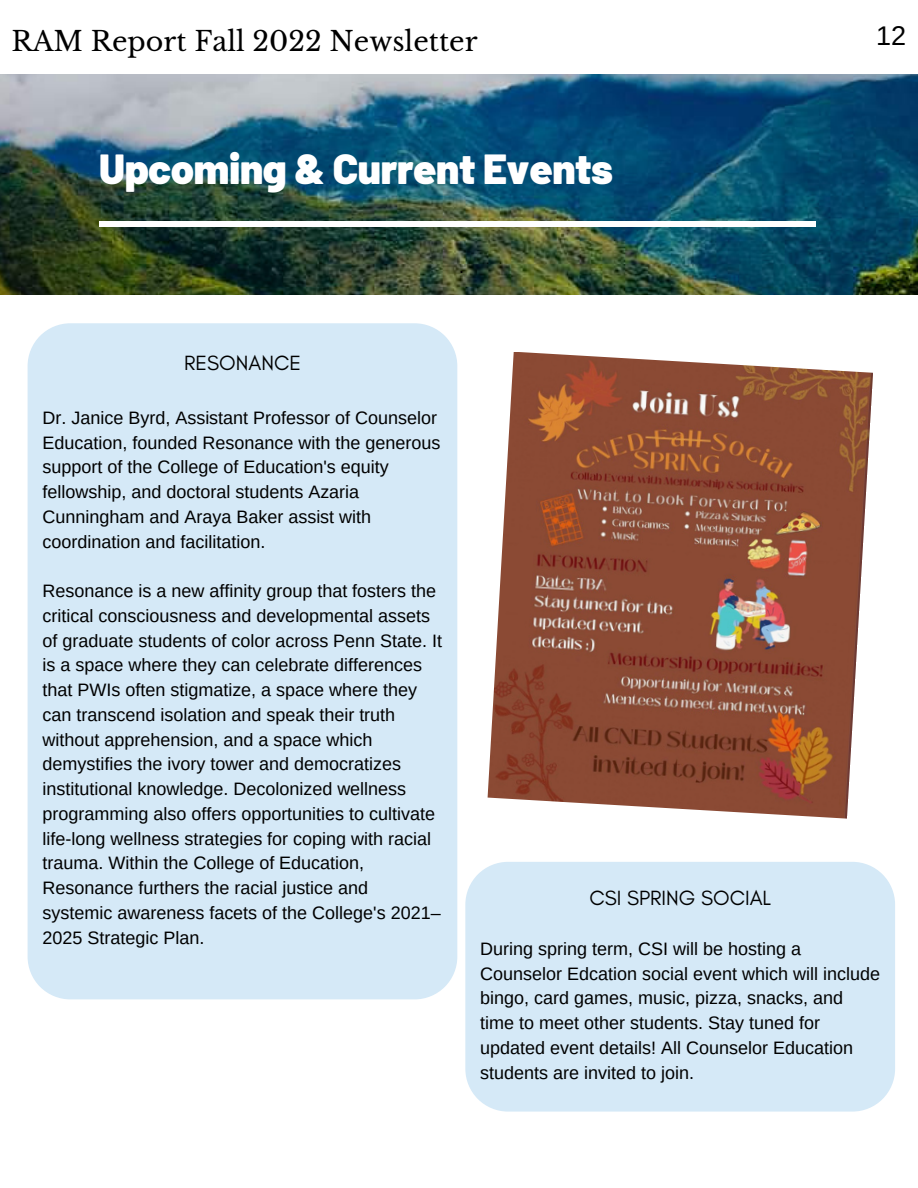
<style>
.page{position:relative;width:918px;height:1188px;background:#fff}
.page>*{position:absolute;margin:0;border:0;box-sizing:border-box;transform-origin:0 0}
.t1{font:900 42px "Barlow";letter-spacing:-.01em;color:#fff}
.t2{font:27px "Libre Baskerville";color:#000}
.t3{font:27px "Arimo";color:#000}
.t4{font:21px "Glacial Indifference";color:#000}
.t5{font:18px/24.8px "Arimo";color:#000}
</style>
<div class="page">
<img style="left:0;top:74px;width:918px;height:221px">
<div style="left:99px;top:221px;width:717px;height:6px;background:#fff"></div>
<div style="left:28px;top:323px;width:429px;height:676px;background:#d5e9f7"></div>
<img style="left:488px;top:352px;width:385px;height:467px">
<div style="left:465px;top:862px;width:430px;height:250px;background:#d5e9f7"></div>
<h2 class="t2" style="left:12px;top:25px;width:468px">RAM Report Fall 2022 Newsletter</h2>
<h2 class="t3" style="left:876px;top:20px;width:32px">12</h2>
<h1 class="t1" style="left:99px;top:142px;width:515px">Upcoming &amp; Current Events</h1>
<p class="t5" style="left:459px;top:254px;width:6px">.</p>
<p class="t4" style="left:184px;top:350px;width:118px">RESONANCE</p>
<p class="t5" style="left:42px;top:405px;width:399px">Dr. Janice Byrd, Assistant Professor of Counselor Education, founded Resonance with the generous support of the College of Education's equity fellowship, and doctoral students Azaria Cunningham and Araya Baker assist with coordination and facilitation.</p>
<p class="t5" style="left:42px;top:578px;width:401px">Resonance is a new affinity group that fosters the critical consciousness and developmental assets of graduate students of color across Penn State. It is a space where they can celebrate differences that PWIs often stigmatize, a space where they can transcend isolation and speak their truth without apprehension, and a space which demystifies the ivory tower and democratizes institutional knowledge. Decolonized wellness programming also offers opportunities to cultivate life-long wellness strategies for coping with racial trauma. Within the College of Education, Resonance furthers the racial justice and systemic awareness facets of the College's 2021– 2025 Strategic Plan.</p>
<p class="t4" style="left:589px;top:885px;width:183px">CSI SPRING SOCIAL</p>
<p class="t5" style="left:480px;top:936px;width:401px">During spring term, CSI will be hosting a Counselor Edcation social event which will include bingo, card games, music, pizza, snacks, and time to meet other students. Stay tuned for updated event details! All Counselor Education students are invited to join.</p>
</div>
